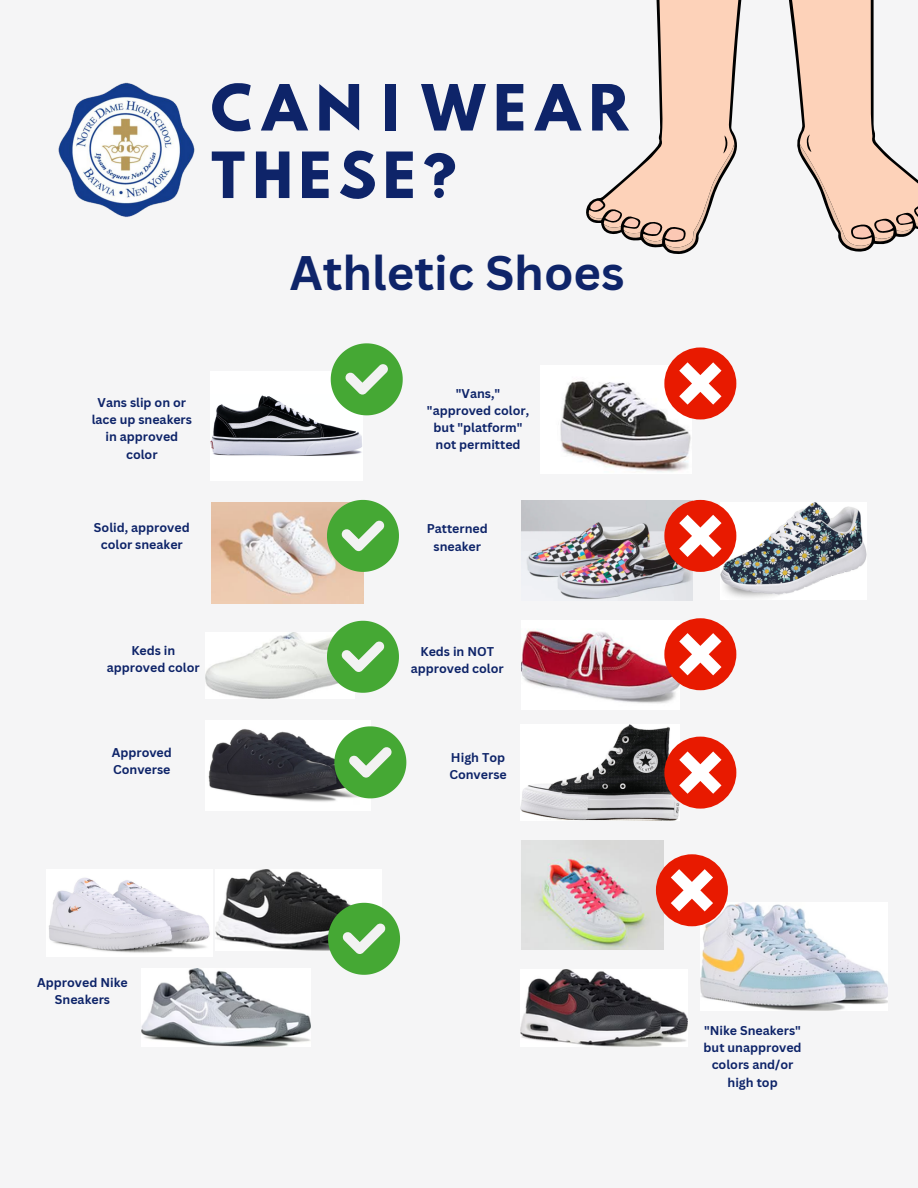
<style>
.page{position:relative;width:918px;height:1188px;background:#f5f5f6}
.page>*{position:absolute;margin:0;border:0;box-sizing:border-box;transform-origin:0 0}
.t1{font:56.4px "Hussar Bd";letter-spacing:.075em;color:#0e2469}
.t2{font:700 47.25px "Canva Sans";color:#0e2469}
.t3{font:700 12.45px/17.2px "Canva Sans";color:#0e2469;text-align:center}
</style>
<div class="page">
<img style="left:58px;top:82px;width:137px;height:135px">
<svg style="left:656px;top:0;width:221px;height:143px;fill:#fdd2b9"></svg>
<svg style="left:589px;top:143px;width:329px;height:109px"></svg>
<img style="left:211px;top:376px;width:152px;height:80px">
<img style="left:212px;top:503px;width:152px;height:101px">
<img style="left:206px;top:632px;width:121px;height:66px">
<img style="left:521px;top:724px;width:159px;height:97px">
<img style="left:521px;top:500px;width:171px;height:100px">
<img style="left:521px;top:841px;width:143px;height:109px">
<img style="left:561px;top:381px;width:131px;height:90px">
<img style="left:521px;top:631px;width:159px;height:72px">
<img style="left:721px;top:503px;width:146px;height:94px">
<img style="left:208px;top:729px;width:163px;height:72px">
<img style="left:216px;top:869px;width:151px;height:81px">
<img style="left:49px;top:878px;width:161px;height:75px">
<img style="left:521px;top:970px;width:166px;height:76px">
<img style="left:700px;top:903px;width:187px;height:108px">
<img style="left:142px;top:969px;width:169px;height:77px">
<div style="left:664px;top:347px;width:72px;height:72px;background:#e81a00;border-radius:50%"></div>
<svg style="left:679px;top:362px;width:43px;height:43px"></svg>
<svg style="left:331px;top:343px;width:72px;height:72px"></svg>
<svg style="left:327px;top:500px;width:72px;height:72px"></svg>
<div style="left:664px;top:500px;width:72px;height:72px;background:#e81a00;border-radius:50%"></div>
<svg style="left:679px;top:515px;width:43px;height:42px"></svg>
<div style="left:664px;top:618px;width:72px;height:72px;background:#e81a00;border-radius:50%"></div>
<svg style="left:679px;top:633px;width:43px;height:42px"></svg>
<svg style="left:327px;top:621px;width:72px;height:72px"></svg>
<svg style="left:334px;top:726px;width:72px;height:72px"></svg>
<div style="left:664px;top:737px;width:72px;height:72px;background:#e81a00;border-radius:50%"></div>
<svg style="left:679px;top:751px;width:43px;height:43px"></svg>
<div style="left:656px;top:854px;width:72px;height:72px;background:#e81a00;border-radius:50%"></div>
<svg style="left:671px;top:869px;width:42px;height:42px"></svg>
<svg style="left:328px;top:903px;width:72px;height:72px"></svg>
<p class="t1" style="left:209px;top:80px;width:421px">CAN I WEAR</p>
<p class="t1" style="left:209px;top:147px;width:251px">THESE?</p>
<p class="t2" style="left:290px;top:240px;width:336px">Athletic Shoes</p>
<p class="t3" style="left:92px;top:393px;width:102px">Vans slip on or lace up sneakers in approved color</p>
<p class="t3" style="left:427px;top:384px;width:104px">"Vans," "approved color, but "platform" not permitted</p>
<p class="t3" style="left:94px;top:519px;width:97px">Solid, approved color sneaker</p>
<p class="t3" style="left:427px;top:520px;width:63px">Patterned sneaker</p>
<p class="t3" style="left:107px;top:641px;width:95px">Keds in approved color</p>
<p class="t3" style="left:411px;top:642px;width:95px">Keds in NOT approved color</p>
<p class="t3" style="left:112px;top:743px;width:62px;text-align:left">Approved<br>Converse</p>
<p class="t3" style="left:449px;top:748px;width:59px;text-align:left">High Top<br>Converse</p>
<p class="t3" style="left:37px;top:974px;width:92px">Approved Nike<br>Sneakers</p>
<p class="t3" style="left:704px;top:1021px;width:100px">"Nike Sneakers" but unapproved colors and/or high top</p>
</div>
